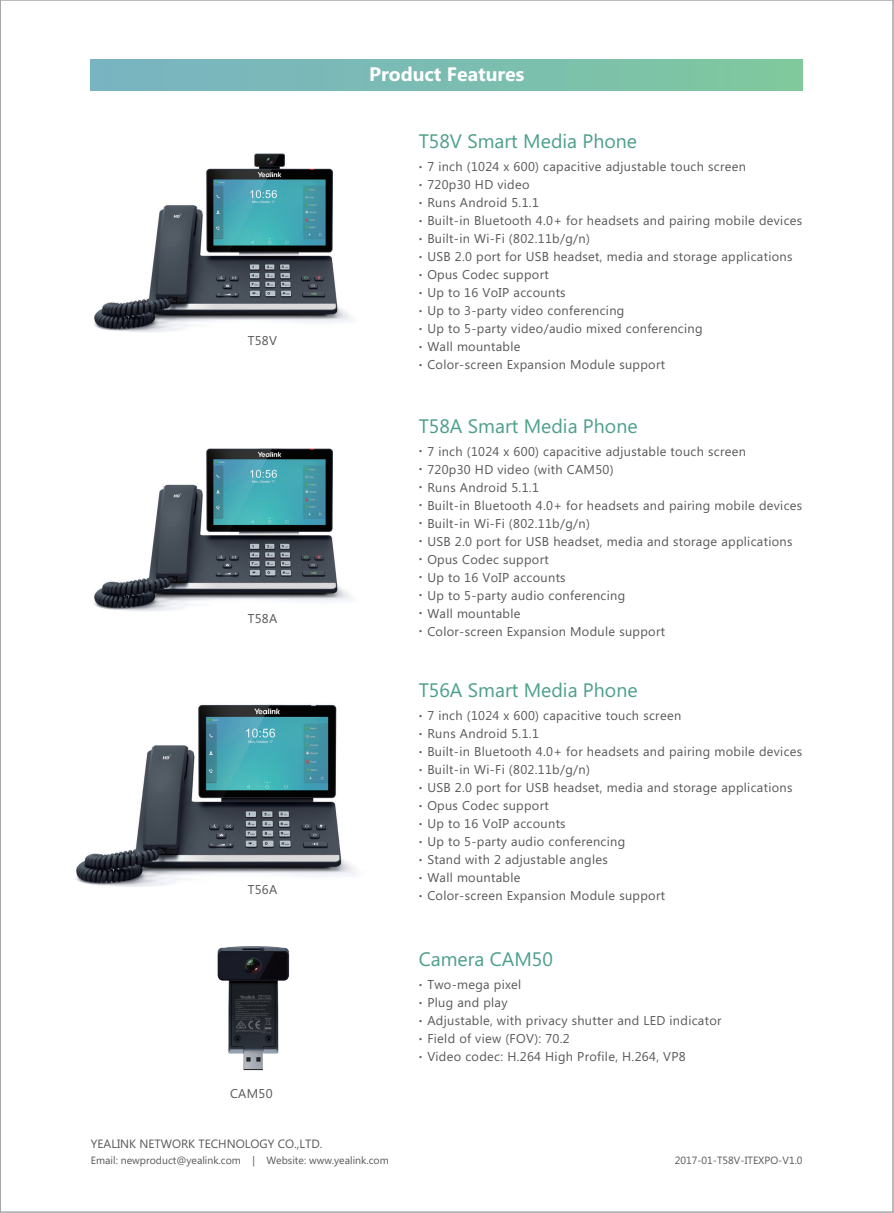
<style>
.page{position:relative;width:894px;height:1213px;background:#fff}
.page>*{position:absolute;margin:0;border:0;box-sizing:border-box;transform-origin:0 0}
.t1{font:19.5px "Microsoft Phags Pa";color:#4d9f89}
.t2{font:700 19.5px "Microsoft Phags Pa";color:#fff}
.t3{font:12.75px "Microsoft Phags Pa";letter-spacing:.025em;color:#57585a}
.t4{font:12px "Microsoft Phags Pa";color:#57585a}
.t5{font:10.5px "Microsoft Phags Pa";color:#57585a}
.s1{font-size:9px}
</style>
<div class="page">
<div style="left:91px;top:59px;width:711px;height:32px;background:linear-gradient(to right,#78b3c3,#7fc89e)"></div>
<img style="left:94px;top:448px;width:257px;height:163px">
<img style="left:94px;top:153px;width:257px;height:179px">
<img style="left:76px;top:704px;width:281px;height:183px">
<img style="left:217px;top:946px;width:73px;height:125px">
<p class="t3" style="left:248px;top:332px;width:31px">T58V</p>
<p class="t3" style="left:248px;top:610px;width:31px">T58A</p>
<p class="t3" style="left:248px;top:881px;width:31px">T56A</p>
<p class="t3" style="left:230px;top:1084px;width:44px">CAM50</p>
<h1 class="t2" style="left:369px;top:60px;width:157px">Product Features</h1>
<h1 class="t1" style="left:419px;top:128px;width:220px">T58V Smart Media Phone</h1>
<p class="t3" style="left:419px;top:158px;width:329px"><span class="s1">•</span> 7 inch (1024 x 600) capacitive adjustable touch screen</p>
<p class="t3" style="left:419px;top:176px;width:112px"><span class="s1">•</span> 720p30 HD video</p>
<p class="t3" style="left:419px;top:194px;width:122px"><span class="s1">•</span> Runs Android 5.1.1</p>
<p class="t3" style="left:419px;top:212px;width:385px"><span class="s1">•</span> Built-in Bluetooth 4.0+ for headsets and pairing mobile devices</p>
<p class="t3" style="left:419px;top:230px;width:173px"><span class="s1">•</span> Built-in Wi-Fi (802.11b/g/n)</p>
<p class="t3" style="left:419px;top:248px;width:375px"><span class="s1">•</span> USB 2.0 port for USB headset, media and storage applications</p>
<p class="t3" style="left:419px;top:266px;width:132px"><span class="s1">•</span> Opus Codec support</p>
<p class="t3" style="left:419px;top:284px;width:148px"><span class="s1">•</span> Up to 16 VoIP accounts</p>
<p class="t3" style="left:419px;top:302px;width:207px"><span class="s1">•</span> Up to 3-party video conferencing</p>
<p class="t3" style="left:419px;top:320px;width:285px"><span class="s1">•</span> Up to 5-party video/audio mixed conferencing</p>
<p class="t3" style="left:419px;top:338px;width:103px"><span class="s1">•</span> Wall mountable</p>
<p class="t3" style="left:419px;top:356px;width:248px"><span class="s1">•</span> Color-screen Expansion Module support</p>
<h1 class="t1" style="left:419px;top:412px;width:220px">T58A Smart Media Phone</h1>
<p class="t3" style="left:419px;top:442px;width:329px"><span class="s1">•</span> 7 inch (1024 x 600) capacitive adjustable touch screen</p>
<p class="t3" style="left:419px;top:460px;width:196px"><span class="s1">•</span> 720p30 HD video (with CAM50)</p>
<p class="t3" style="left:419px;top:478px;width:122px"><span class="s1">•</span> Runs Android 5.1.1</p>
<p class="t3" style="left:419px;top:496px;width:385px"><span class="s1">•</span> Built-in Bluetooth 4.0+ for headsets and pairing mobile devices</p>
<p class="t3" style="left:419px;top:514px;width:173px"><span class="s1">•</span> Built-in Wi-Fi (802.11b/g/n)</p>
<p class="t3" style="left:419px;top:532px;width:375px"><span class="s1">•</span> USB 2.0 port for USB headset, media and storage applications</p>
<p class="t3" style="left:419px;top:550px;width:132px"><span class="s1">•</span> Opus Codec support</p>
<p class="t3" style="left:419px;top:568px;width:148px"><span class="s1">•</span> Up to 16 VoIP accounts</p>
<p class="t3" style="left:419px;top:586px;width:208px"><span class="s1">•</span> Up to 5-party audio conferencing</p>
<p class="t3" style="left:419px;top:604px;width:103px"><span class="s1">•</span> Wall mountable</p>
<p class="t3" style="left:419px;top:622px;width:248px"><span class="s1">•</span> Color-screen Expansion Module support</p>
<h1 class="t1" style="left:419px;top:677px;width:220px">T56A Smart Media Phone</h1>
<p class="t3" style="left:419px;top:706px;width:264px"><span class="s1">•</span> 7 inch (1024 x 600) capacitive touch screen</p>
<p class="t3" style="left:419px;top:724px;width:122px"><span class="s1">•</span> Runs Android 5.1.1</p>
<p class="t3" style="left:419px;top:742px;width:385px"><span class="s1">•</span> Built-in Bluetooth 4.0+ for headsets and pairing mobile devices</p>
<p class="t3" style="left:419px;top:760px;width:173px"><span class="s1">•</span> Built-in Wi-Fi (802.11b/g/n)</p>
<p class="t3" style="left:419px;top:778px;width:375px"><span class="s1">•</span> USB 2.0 port for USB headset, media and storage applications</p>
<p class="t3" style="left:419px;top:796px;width:132px"><span class="s1">•</span> Opus Codec support</p>
<p class="t3" style="left:419px;top:814px;width:148px"><span class="s1">•</span> Up to 16 VoIP accounts</p>
<p class="t3" style="left:419px;top:832px;width:208px"><span class="s1">•</span> Up to 5-party audio conferencing</p>
<p class="t3" style="left:419px;top:850px;width:191px"><span class="s1">•</span> Stand with 2 adjustable angles</p>
<p class="t3" style="left:419px;top:868px;width:103px"><span class="s1">•</span> Wall mountable</p>
<p class="t3" style="left:419px;top:886px;width:248px"><span class="s1">•</span> Color-screen Expansion Module support</p>
<h1 class="t1" style="left:419px;top:946px;width:136px">Camera CAM50</h1>
<p class="t3" style="left:419px;top:976px;width:104px"><span class="s1">•</span> Two-mega pixel</p>
<p class="t3" style="left:419px;top:994px;width:90px"><span class="s1">•</span> Plug and play</p>
<p class="t3" style="left:419px;top:1012px;width:304px"><span class="s1">•</span> Adjustable, with privacy shutter and LED indicator</p>
<p class="t3" style="left:419px;top:1030px;width:152px"><span class="s1">•</span> Field of view (FOV): 70.2</p>
<p class="t3" style="left:419px;top:1048px;width:268px"><span class="s1">•</span> Video codec: H.264 High Profile, H.264, VP8</p>
<p class="t4" style="left:91px;top:1135px;width:233px">YEALINK NETWORK TECHNOLOGY CO.,LTD.</p>
<p class="t5" style="left:91px;top:1153px;width:299px">Email: newproduct@yealink.com | Website: www.yealink.com</p>
<p class="t5" style="left:675px;top:1153px;width:129px">2017-01-T58V-ITEXPO-V1.0</p>
</div>
